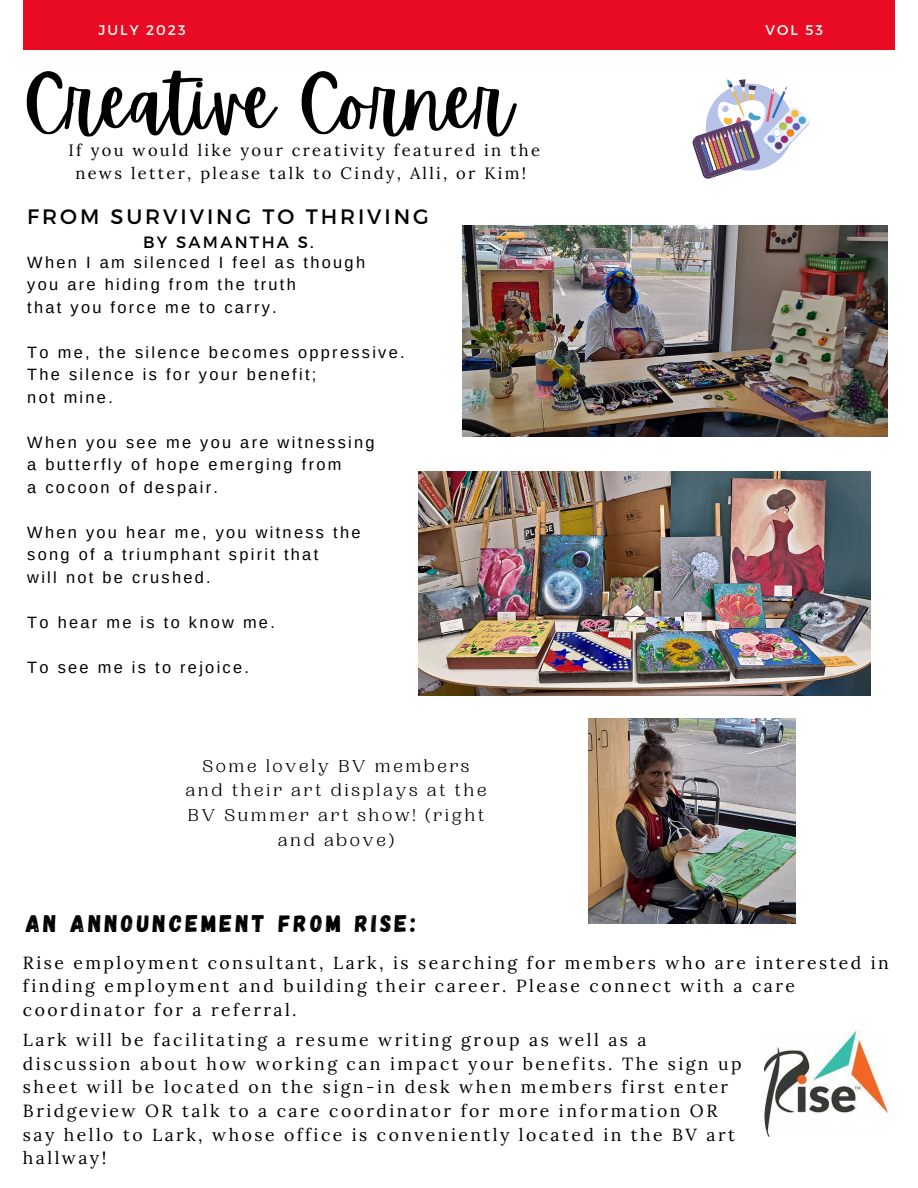
<style>
.page{position:relative;width:918px;height:1188px;background:#fff}
.page>*{position:absolute;margin:0;border:0;box-sizing:border-box;transform-origin:0 0}
.t1{font:75px "Apricots";color:#000}
.t2{font:24px "Gagalin";letter-spacing:.14em;color:#000}
.t3{font:20.85px "Montserrat";letter-spacing:.14em;color:#000}
.t4{font:18px/24.8px "PP Woodland";letter-spacing:.14em;color:#000;text-align:center}
.t5{font:17.55px/23.7px "Lora";letter-spacing:.14em;color:#000}
.t6{font:16.5px/22.5px "Lora";letter-spacing:.14em;color:#000;text-align:center}
.t7{font:16.35px "Arimo";letter-spacing:.14em;color:#000}
.t8{font:16.35px "Montserrat";letter-spacing:.14em;color:#000}
.t9{font:13.95px "Montserrat";letter-spacing:.14em;color:#fffff9}
</style>
<div class="page">
<img style="left:692px;top:79px;width:118px;height:100px">
<img style="left:765px;top:1031px;width:122px;height:106px">
<div style="left:23px;top:0;width:872px;height:50px;background:#e80b23"></div>
<img style="left:419px;top:472px;width:452px;height:223px">
<img style="left:462px;top:225px;width:426px;height:212px">
<img style="left:588px;top:718px;width:207px;height:206px">
<p class="t9" style="left:99px;top:21px;width:89px">JULY 2023</p>
<p class="t9" style="left:765px;top:21px;width:59px">VOL 53</p>
<p class="t9" style="left:93px;top:28px;width:38px">MAY</p>
<p class="t9" style="left:137px;top:28px;width:41px">2023</p>
<p class="t1" style="left:23px;top:59px;width:490px">Creative Corner</p>
<p class="t6" style="left:68px;top:139px;width:473px">If you would like your creativity featured in the news letter, please talk to Cindy, Alli, or Kim!</p>
<p class="t3" style="left:27px;top:203px;width:403px">FROM SURVIVING TO THRIVING</p>
<p class="t8" style="left:143px;top:231px;width:172px">BY SAMANTHA S.</p>
<p class="t7" style="left:27px;top:253px;width:339px">When I am silenced I feel as though</p>
<p class="t7" style="left:27px;top:276px;width:270px">you are hiding from the truth</p>
<p class="t7" style="left:27px;top:298px;width:251px">that you force me to carry.</p>
<p class="t7" style="left:27px;top:343px;width:379px">To me, the silence becomes oppressive.</p>
<p class="t7" style="left:27px;top:366px;width:291px">The silence is for your benefit;</p>
<p class="t7" style="left:27px;top:388px;width:87px">not mine.</p>
<p class="t7" style="left:27px;top:433px;width:349px">When you see me you are witnessing</p>
<p class="t7" style="left:27px;top:456px;width:316px">a butterfly of hope emerging from</p>
<p class="t7" style="left:27px;top:478px;width:192px">a cocoon of despair.</p>
<p class="t7" style="left:27px;top:523px;width:335px">When you hear me, you witness the</p>
<p class="t7" style="left:27px;top:546px;width:292px">song of a triumphant spirit that</p>
<p class="t7" style="left:27px;top:568px;width:185px">will not be crushed.</p>
<p class="t7" style="left:27px;top:613px;width:249px">To hear me is to know me.</p>
<p class="t7" style="left:27px;top:658px;width:223px">To see me is to rejoice.</p>
<p class="t4" style="left:186px;top:754px;width:302px">Some lovely BV members and their art displays at the<br>BV Summer art show! (right and above)</p>
<p class="t2" style="left:26px;top:908px;width:392px">AN ANNOUNCEMENT FROM RISE:</p>
<p class="t5" style="left:23px;top:950px;width:868px">Rise employment consultant, Lark, is searching for members who are interested in finding employment and building their career. Please connect with a care coordinator for a referral.</p>
<p class="t5" style="left:23px;top:1028px;width:720px">Lark will be facilitating a resume writing group as well as a discussion about how working can impact your benefits. The sign up sheet will be located on the sign-in desk when members first enter Bridgeview OR talk to a care coordinator for more information OR say hello to Lark, whose office is conveniently located in the BV art hallway!</p>
</div>
